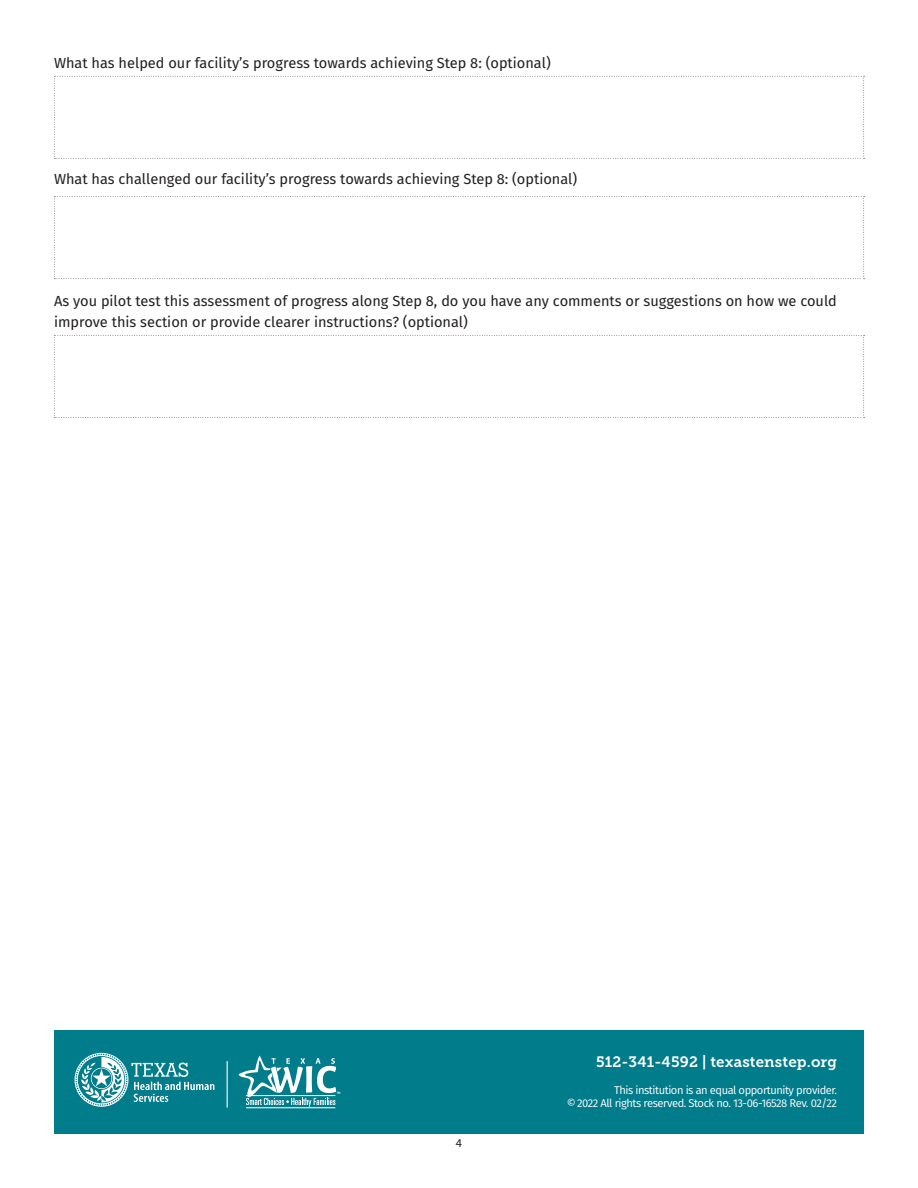
<style>
.page{position:relative;width:918px;height:1188px;background:#fff}
.page>*{position:absolute;margin:0;border:0;box-sizing:border-box;transform-origin:0 0}
.t1{font:15px "Museo Slab 700";letter-spacing:.01em;color:#fff}
.t2{font:14.7px/21px "Fira Sans";color:#231f20}
.t3{font:12px "Myriad Pro";color:#231f20}
.t4{font:11.25px "Fira Sans";letter-spacing:-.04em;color:#fff}
</style>
<div class="page">
<div style="left:54px;top:1030px;width:810px;height:104px;background:#007c8b"></div>
<hr style="left:227px;top:1061px;width:1px;height:47px;background:#fff">
<svg style="left:75px;top:1053px;width:139px;height:54px"></svg>
<hr style="left:246px;top:1107px;width:89px;height:1px;background:#fff">
<svg style="left:238px;top:1056px;width:102px;height:51px"></svg>
<svg style="left:54px;top:76px;width:811px;height:83px"></svg>
<svg style="left:54px;top:196px;width:811px;height:83px"></svg>
<svg style="left:54px;top:335px;width:811px;height:83px"></svg>
<p class="t2" style="left:54px;top:52px;width:498px">What has helped our facility’s progress towards achieving Step 8: (optional)</p>
<p class="t2" style="left:54px;top:168px;width:525px">What has challenged our facility’s progress towards achieving Step 8: (optional)</p>
<p class="t2" style="left:54px;top:290px;width:784px">As you pilot test this assessment of progress along Step 8, do you have any comments or suggestions on how we could improve this section or provide clearer instructions? (optional)</p>
<p class="t3" style="left:456px;top:1136px;width:8px">4</p>
<p class="t1" style="left:596px;top:1053px;width:242px">512-341-4592 | texastenstep.org</p>
<p class="t4" style="left:614px;top:1081px;width:224px">This institution is an equal opportunity provider.</p>
<p class="t4" style="left:567px;top:1095px;width:272px">© 2022 All rights reserved. Stock no. 13-06-16528 Rev. 02/22</p>
</div>
